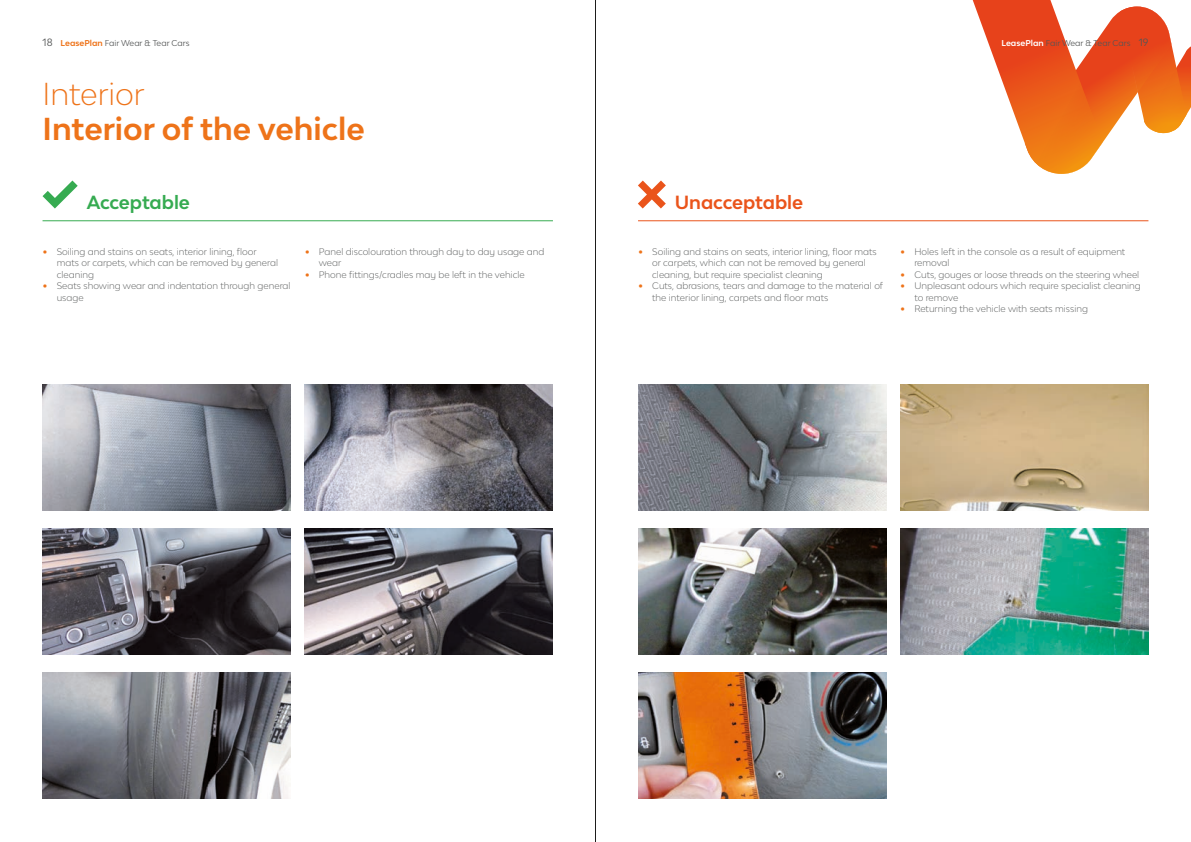
<style>
.page{position:relative;width:1191px;height:842px;background:#fff}
.page>*{position:absolute;margin:0;border:0;box-sizing:border-box;transform-origin:0 0}
.t1{font:700 30px "Lease Plan";color:#ee7319}
.t2{font:300 30px "Lease Plan";color:#ee7319}
.t3{font:700 18px "Lease Plan";letter-spacing:-.005em;color:#ea541b}
.t4{font:700 18px "Lease Plan";letter-spacing:-.01em;color:#36ab51}
.t5{font:300 9px/11.5px "Lease Plan";color:#545656}
.t6{font:8px "Lease Plan";color:#545656}
.s1{font-size:10px}
.s2{font-weight:700;color:#ee7319}
.s3{font-weight:700;color:#fff}
.s4{font-weight:700;font-size:13px;color:#ee7319}
</style>
<div class="page">
<svg style="left:972px;top:0;width:219px;height:174px"></svg>
<img style="left:638px;top:384px;width:248px;height:126px">
<img style="left:900px;top:384px;width:248px;height:126px">
<img style="left:638px;top:528px;width:248px;height:126px">
<img style="left:900px;top:528px;width:248px;height:126px">
<img style="left:638px;top:672px;width:248px;height:126px">
<img style="left:43px;top:384px;width:248px;height:126px">
<img style="left:305px;top:384px;width:248px;height:126px">
<img style="left:305px;top:528px;width:248px;height:126px">
<img style="left:43px;top:672px;width:248px;height:126px">
<img style="left:43px;top:528px;width:248px;height:126px">
<svg style="left:43px;top:181px;width:35px;height:28px"></svg>
<svg style="left:638px;top:180px;width:28px;height:28px"></svg>
<hr style="left:43px;top:220px;width:510px;height:1px;background:#36ab51">
<hr style="left:638px;top:220px;width:510px;height:1px;background:#ea541b">
<hr style="left:595px;top:0;width:1px;height:842px;background:#1d1d1b">
<p class="t6" style="left:43px;top:38px;width:149px"><span class="s1">18</span> <span class="s2">LeasePlan</span> Fair Wear &amp; Tear Cars</p>
<p class="t6" style="left:1001px;top:38px;width:148px"><span class="s3">LeasePlan</span> Fair Wear &amp; Tear Cars <span class="s1">19</span></p>
<h1 class="t2" style="left:43px;top:74px;width:104px">Interior</h1>
<h1 class="t1" style="left:43px;top:109px;width:324px">Interior of the vehicle</h1>
<h2 class="t4" style="left:87px;top:190px;width:105px">Acceptable</h2>
<h2 class="t3" style="left:675px;top:190px;width:130px">Unacceptable</h2>
<p class="t5" style="left:57px;top:245px;width:223px;text-indent:-14px"><span class="s4">•</span> Soiling and stains on seats, interior lining, floor mats or carpets, which can be removed by general cleaning</p>
<p class="t5" style="left:57px;top:280px;width:235px;text-indent:-14px"><span class="s4">•</span> Seats showing wear and indentation through general usage</p>
<p class="t5" style="left:319px;top:245px;width:227px;text-indent:-14px"><span class="s4">•</span> Panel discolouration through day to day usage and wear</p>
<p class="t5" style="left:305px;top:268px;width:222px"><span class="s4">•</span> Phone fittings/cradles may be left in the vehicle</p>
<p class="t5" style="left:652px;top:245px;width:226px;text-indent:-14px"><span class="s4">•</span> Soiling and stains on seats, interior lining, floor mats or carpets, which can not be removed by general cleaning, but require specialist cleaning</p>
<p class="t5" style="left:652px;top:280px;width:232px;text-indent:-14px"><span class="s4">•</span> Cuts, abrasions, tears and damage to the material of the interior lining, carpets and floor mats</p>
<p class="t5" style="left:914px;top:245px;width:212px;text-indent:-14px"><span class="s4">•</span> Holes left in the console as a result of equipment removal</p>
<p class="t5" style="left:900px;top:268px;width:241px"><span class="s4">•</span> Cuts, gouges or loose threads on the steering wheel</p>
<p class="t5" style="left:914px;top:280px;width:228px;text-indent:-14px"><span class="s4">•</span> Unpleasant odours which require specialist cleaning to remove</p>
<p class="t5" style="left:900px;top:303px;width:189px"><span class="s4">•</span> Returning the vehicle with seats missing</p>
</div>
